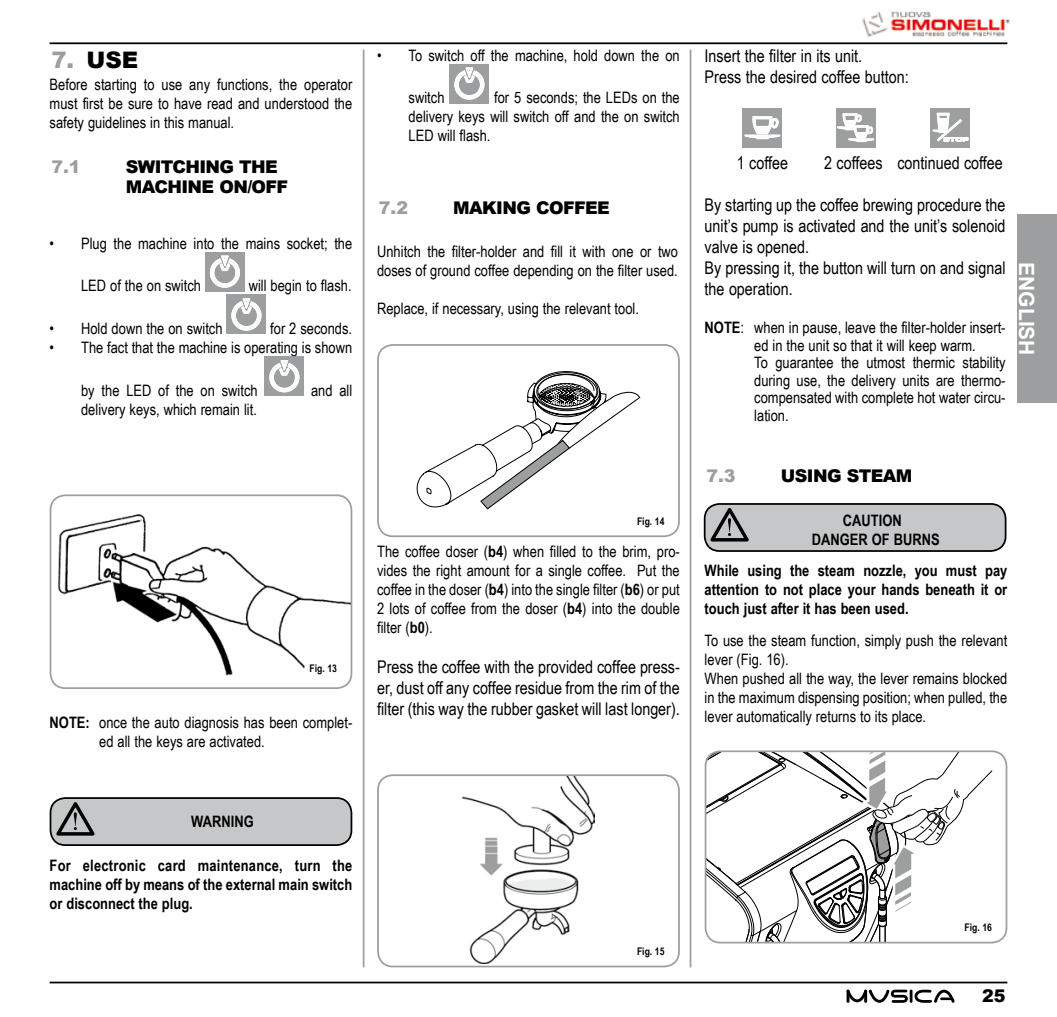
<style>
.page{position:relative;width:1057px;height:1017px;background:#fff}
.page>*{position:absolute;margin:0;border:0;box-sizing:border-box;transform-origin:0 0}
.t1{font:900 22.75px "Arial";color:#000}
.t2{font:700 21px "Arial";color:#fff}
.t3{font:17.5px/21px "Arial Narrow";color:#000}
.t4{font:900 17.5px/19.2px "Arial";letter-spacing:-.035em;color:#000}
.t5{font:900 17.5px "Arial";color:#9c9e9f}
.t6{font:15.75px/18.9px "Arial Narrow";color:#000}
.t7{font:700 15.75px/18.9px "Arial Narrow";color:#000;text-align:justify}
.t8{font:700 10.5px "Arial Narrow";color:#000}
.s1{color:#9c9e9f}
.s2{font-weight:700}
</style>
<div class="page">
<hr style="left:50px;top:42px;width:957px;height:2px;background:#000">
<hr style="left:50px;top:982px;width:957px;height:1px;background:#000">
<svg style="left:846px;top:989px;width:108px;height:14px"></svg>
<hr style="left:363px;top:50px;width:1px;height:917px;background:#9c9e9f">
<hr style="left:689px;top:50px;width:2px;height:917px;background:#9c9e9f">
<img style="left:862px;top:11px;width:148px;height:26px">
<div style="left:1017px;top:215px;width:40px;height:188px;background:#9c9e9f"></div>
<div style="left:205px;top:252px;width:40px;height:39px;background:#9c9e9f"></div>
<svg style="left:209px;top:255px;width:31px;height:33px"></svg>
<div style="left:226px;top:295px;width:40px;height:39px;background:#9c9e9f"></div>
<svg style="left:231px;top:298px;width:31px;height:33px"></svg>
<div style="left:264px;top:356px;width:40px;height:40px;background:#9c9e9f"></div>
<svg style="left:269px;top:360px;width:31px;height:33px"></svg>
<img style="left:58px;top:514px;width:291px;height:167px">
<div style="left:50px;top:494px;width:302px;height:195px;border:2px solid #9c9e9f;border-radius:15px"></div>
<div style="left:304px;top:661px;width:45px;height:18px;background:#fff;border-radius:9px"></div>
<div style="left:50px;top:798px;width:301px;height:47px;background:#c6c7c8;border-radius:15px"></div>
<div style="left:50px;top:797px;width:302px;height:49px;border:2px solid #000;border-radius:15px"></div>
<svg style="left:53px;top:799px;width:45px;height:38px"></svg>
<div style="left:449px;top:64px;width:40px;height:39px;background:#9c9e9f"></div>
<svg style="left:454px;top:67px;width:31px;height:33px"></svg>
<svg style="left:416px;top:371px;width:225px;height:139px"></svg>
<div style="left:377px;top:344px;width:303px;height:193px;border:2px solid #9c9e9f;border-radius:15px"></div>
<img style="left:463px;top:777px;width:131px;height:186px">
<div style="left:377px;top:774px;width:303px;height:193px;border:2px solid #9c9e9f;border-radius:15px"></div>
<div style="left:742px;top:108px;width:40px;height:40px;background:#9c9e9f"></div>
<svg style="left:744px;top:116px;width:37px;height:24px"></svg>
<div style="left:836px;top:108px;width:39px;height:40px;background:#9c9e9f"></div>
<svg style="left:837px;top:113px;width:37px;height:30px"></svg>
<div style="left:930px;top:108px;width:40px;height:40px;background:#9c9e9f"></div>
<svg style="left:932px;top:112px;width:37px;height:30px"></svg>
<div style="left:704px;top:504px;width:301px;height:47px;background:#c6c7c8;border-radius:15px"></div>
<div style="left:704px;top:503px;width:302px;height:49px;border:2px solid #000;border-radius:15px"></div>
<svg style="left:707px;top:505px;width:45px;height:38px"></svg>
<svg style="left:707px;top:753px;width:286px;height:190px"></svg>
<div style="left:704px;top:750px;width:303px;height:193px;border:2px solid #9c9e9f;border-radius:15px"></div>
<div style="left:962px;top:920px;width:33px;height:14px;background:#fff"></div>
<h1 class="t1" style="left:51px;top:43px;width:88px"><span class="s1">7.</span> USE</h1>
<p class="t6" style="left:50px;top:74px;width:304px;text-align:justify">Before starting to use any functions, the operator must first be sure to have read and understood the safety guidelines in this manual.</p>
<p class="t5" style="left:51px;top:154px;width:31px">7.1</p>
<p class="t4" style="left:126px;top:157px;width:164px">SWITCHING THE<br>MACHINE ON/OFF</p>
<p class="t6" style="left:50px;top:233px;width:304px">• Plug the machine into the mains socket; the</p>
<p class="t6" style="left:81px;top:276px;width:121px">LED of the on switch</p>
<p class="t6" style="left:249px;top:276px;width:105px">will begin to flash.</p>
<p class="t6" style="left:50px;top:319px;width:174px">• Hold down the on switch</p>
<p class="t6" style="left:270px;top:319px;width:83px">for 2 seconds.</p>
<p class="t6" style="left:50px;top:338px;width:304px">• The fact that the machine is operating is shown</p>
<p class="t6" style="left:81px;top:380px;width:178px">by the LED of the on switch</p>
<p class="t6" style="left:311px;top:380px;width:43px">and all</p>
<p class="t6" style="left:81px;top:399px;width:177px">delivery keys, which remain lit.</p>
<p class="t6" style="left:377px;top:45px;width:304px">• To switch off the machine, hold down the on</p>
<p class="t6" style="left:409px;top:88px;width:37px">switch</p>
<p class="t6" style="left:409px;top:88px;width:273px;text-align:justify;text-indent:85px">for 5 seconds; the LEDs on the delivery keys will switch off and the on switch LED will flash.</p>
<p class="t5" style="left:379px;top:195px;width:31px">7.2</p>
<p class="t4" style="left:453px;top:198px;width:158px">MAKING COFFEE</p>
<p class="t6" style="left:377px;top:242px;width:302px">Unhitch the filter-holder and fill it with one or two doses of ground coffee depending on the filter used.</p>
<p class="t6" style="left:377px;top:298px;width:263px">Replace, if necessary, using the relevant tool.</p>
<p class="t8" style="left:309px;top:660px;width:29px">Fig. 13</p>
<p class="t6" style="left:99px;top:713px;width:254px;text-indent:-50px"><span class="s2">NOTE:</span> once the auto diagnosis has been complet&shy;ed all the keys are activated.</p>
<p class="t8" style="left:637px;top:513px;width:29px">Fig. 14</p>
<p class="t6" style="left:377px;top:541px;width:304px;text-align:justify">The coffee doser (<span class="s2">b4</span>) when filled to the brim, pro&shy;vides the right amount for a single coffee. Put the coffee in the doser (<span class="s2">b4</span>) into the single filter (<span class="s2">b6</span>) or put 2 lots of coffee from the doser (<span class="s2">b4</span>) into the double filter (<span class="s2">b0</span>).</p>
<p class="t3" style="left:377px;top:655px;width:304px;text-align:justify">Press the coffee with the provided coffee press&shy;er, dust off any coffee residue from the rim of the filter (this way the rubber gasket will last longer).</p>
<p class="t3" style="left:704px;top:45px;width:205px">Insert the filter in its unit.<br>Press the desired coffee button:</p>
<p class="t3" style="left:737px;top:151px;width:53px">1 coffee</p>
<p class="t3" style="left:824px;top:151px;width:180px">2 coffees continued coffee</p>
<p class="t3" style="left:704px;top:193px;width:302px">By starting up the coffee brewing procedure the unit’s pump is activated and the unit’s solenoid valve is opened.<br>By pressing it, the button will turn on and signal the operation.</p>
<p class="t6" style="left:754px;top:318px;width:253px;line-height:17.5px;text-indent:-50px"><span class="s2">NOTE</span>: when in pause, leave the filter-holder insert&shy;ed in the unit so that it will keep warm.<br>To guarantee the utmost thermic stability during use, the delivery units are thermo&shy;compensated with complete hot water circu&shy;lation.</p>
<h2 class="t2" style="left:1040px;top:262px;width:95px;rotate:90deg">ENGLISH</h2>
<p class="t5" style="left:706px;top:463px;width:31px">7.3</p>
<p class="t4" style="left:781px;top:465px;width:133px">USING STEAM</p>
<p class="t7" style="left:812px;top:510px;width:129px;text-align:center">CAUTION<br>DANGER OF BURNS</p>
<p class="t7" style="left:704px;top:560px;width:304px">While using the steam nozzle, you must pay attention to not place your hands beneath it or touch just after it has been used.</p>
<p class="t6" style="left:704px;top:631px;width:304px">To use the steam function, simply push the relevant lever (Fig. 16).<br>When pushed all the way, the lever remains blocked in the maximum dispensing position; when pulled, the lever automatically returns to its place.</p>
<p class="t7" style="left:191px;top:811px;width:64px">WARNING</p>
<p class="t7" style="left:50px;top:855px;width:304px">For electronic card maintenance, turn the machine off by means of the external main switch or disconnect the plug.</p>
<p class="t8" style="left:637px;top:943px;width:29px">Fig. 15</p>
<p class="t8" style="left:964px;top:919px;width:29px">Fig. 16</p>
<p class="t4" style="left:982px;top:986px;width:25px">25</p>
</div>
